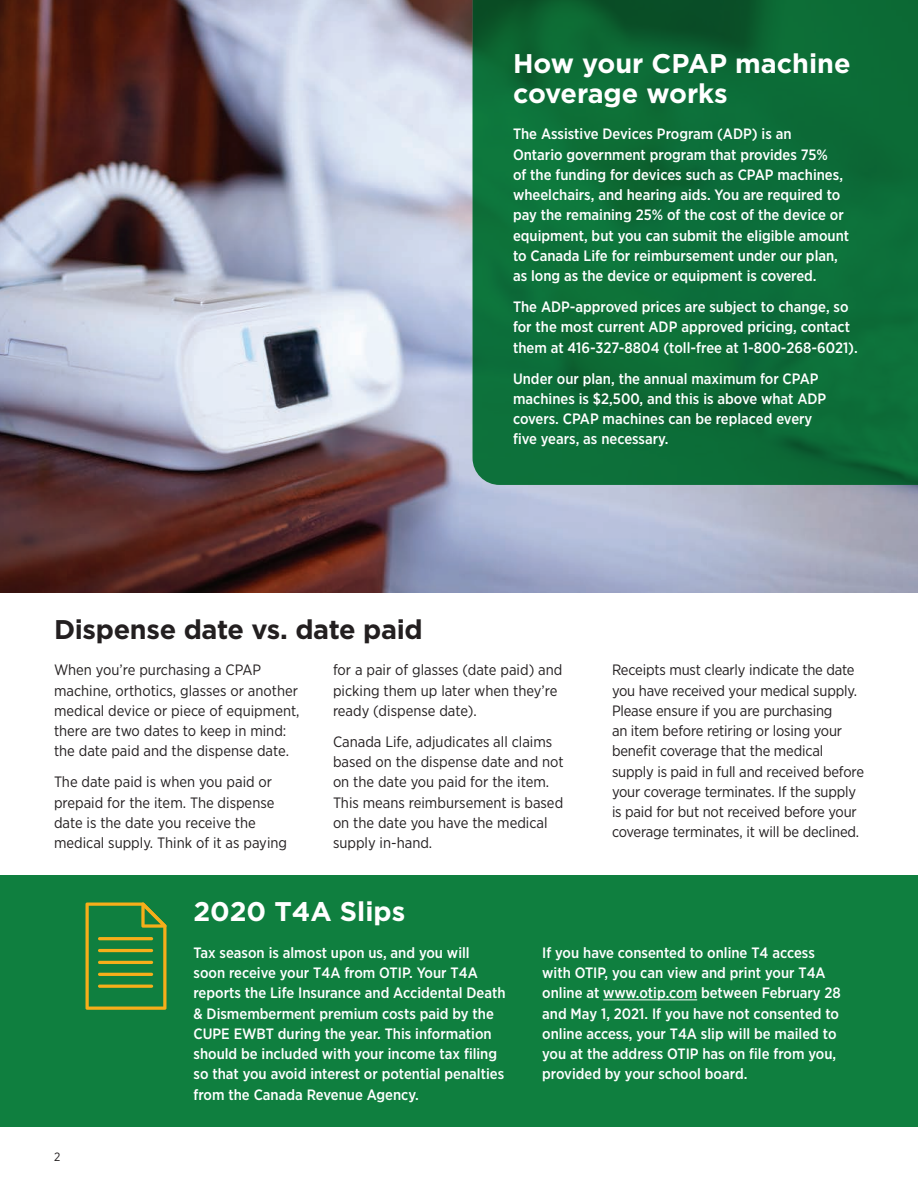
<style>
.page{position:relative;width:918px;height:1188px;background:#fff}
.page>*{position:absolute;margin:0;border:0;box-sizing:border-box;transform-origin:0 0}
.headline{font:700 27px/30px "Gotham";color:#fff}
.headline-2{font:700 27px "Gotham";letter-spacing:-.01em;color:#231f20}
.body{font:500 15px/20.2px "Gotham Narrow";color:#fff}
.body-2{font:15px/20.2px "Gotham Narrow";letter-spacing:-.005em;color:#231f20}
.body-3{font:12px "Gotham Narrow";color:#231f20}
</style>
<div class="page">
<img style="left:0;top:0;width:918px;height:593px">
<div style="left:0;top:876px;width:918px;height:251px;background:#0f7f3f"></div>
<hr style="left:603px;top:999px;width:94px;height:1px;background:#fff">
<svg style="left:86px;top:902px;width:81px;height:108px"></svg>
<hr style="left:98px;top:961px;width:55px;height:3px;background:#f6ae1a;border-radius:2px">
<hr style="left:98px;top:949px;width:55px;height:3px;background:#f6ae1a;border-radius:2px">
<hr style="left:98px;top:937px;width:55px;height:3px;background:#f6ae1a;border-radius:2px">
<hr style="left:98px;top:985px;width:55px;height:3px;background:#f6ae1a;border-radius:2px">
<hr style="left:98px;top:973px;width:55px;height:3px;background:#f6ae1a;border-radius:2px">
<svg style="left:472px;top:0;width:446px;height:485px;background:#0c6c37"></svg>
<hr style="left:917px;top:798px;width:1px;height:329px;background:#0f7f3f">
<p class="headline" style="left:513px;top:48px;width:339px">How your CPAP machine coverage works</p>
<p class="body" style="left:513px;top:124px;width:338px">The Assistive Devices Program (ADP) is an<br>Ontario government program that provides 75%<br>of the funding for devices such as CPAP machines, wheelchairs, and hearing aids. You are required to pay the remaining 25% of the cost of the device or equipment, but you can submit the eligible amount to Canada Life for reimbursement under our plan, as long as the device or equipment is covered.</p>
<p class="body" style="left:513px;top:297px;width:346px">The ADP-approved prices are subject to change, so for the most current ADP approved pricing, contact them at 416-327-8804 (toll-free at 1-800-268-6021).</p>
<p class="body" style="left:513px;top:368px;width:315px">Under our plan, the annual maximum for CPAP machines is $2,500, and this is above what ADP covers. CPAP machines can be replaced every five years, as necessary.</p>
<p class="headline-2" style="left:54px;top:614px;width:370px">Dispense date vs. date paid</p>
<p class="body-2" style="left:54px;top:660px;width:247px">When you’re purchasing a CPAP machine, orthotics, glasses or another medical device or piece of equipment, there are two dates to keep in mind: the date paid and the dispense date.</p>
<p class="body-2" style="left:54px;top:772px;width:235px">The date paid is when you paid or prepaid for the item. The dispense date is the date you receive the medical supply. Think of it as paying</p>
<p class="body-2" style="left:333px;top:660px;width:231px">for a pair of glasses (date paid) and picking them up later when they’re ready (dispense date).</p>
<p class="body-2" style="left:333px;top:731px;width:232px">Canada Life, adjudicates all claims based on the dispense date and not on the date you paid for the item.<br>This means reimbursement is based on the date you have the medical supply in-hand.</p>
<p class="body-2" style="left:612px;top:660px;width:254px">Receipts must clearly indicate the date you have received your medical supply.<br>Please ensure if you are purchasing<br>an item before retiring or losing your benefit coverage that the medical supply is paid in full and received before your coverage terminates. If the supply is paid for but not received before your coverage terminates, it will be declined.</p>
<p class="body-3" style="left:54px;top:1149px;width:8px">2</p>
<p class="headline" style="left:194px;top:896px;width:213px">2020 T4A Slips</p>
<p class="body" style="left:194px;top:942px;width:314px">Tax season is almost upon us, and you will<br>soon receive your T4A from OTIP. Your T4A reports the Life Insurance and Accidental Death &amp; Dismemberment premium costs paid by the CUPE EWBT during the year. This information should be included with your income tax filing so that you avoid interest or potential penalties from the Canada Revenue Agency.</p>
<p class="body" style="left:542px;top:942px;width:300px">If you have consented to online T4 access with OTIP, you can view and print your T4A online at www.otip.com between February 28 and May 1, 2021. If you have not consented to online access, your T4A slip will be mailed to you at the address OTIP has on file from you, provided by your school board.</p>
</div>
